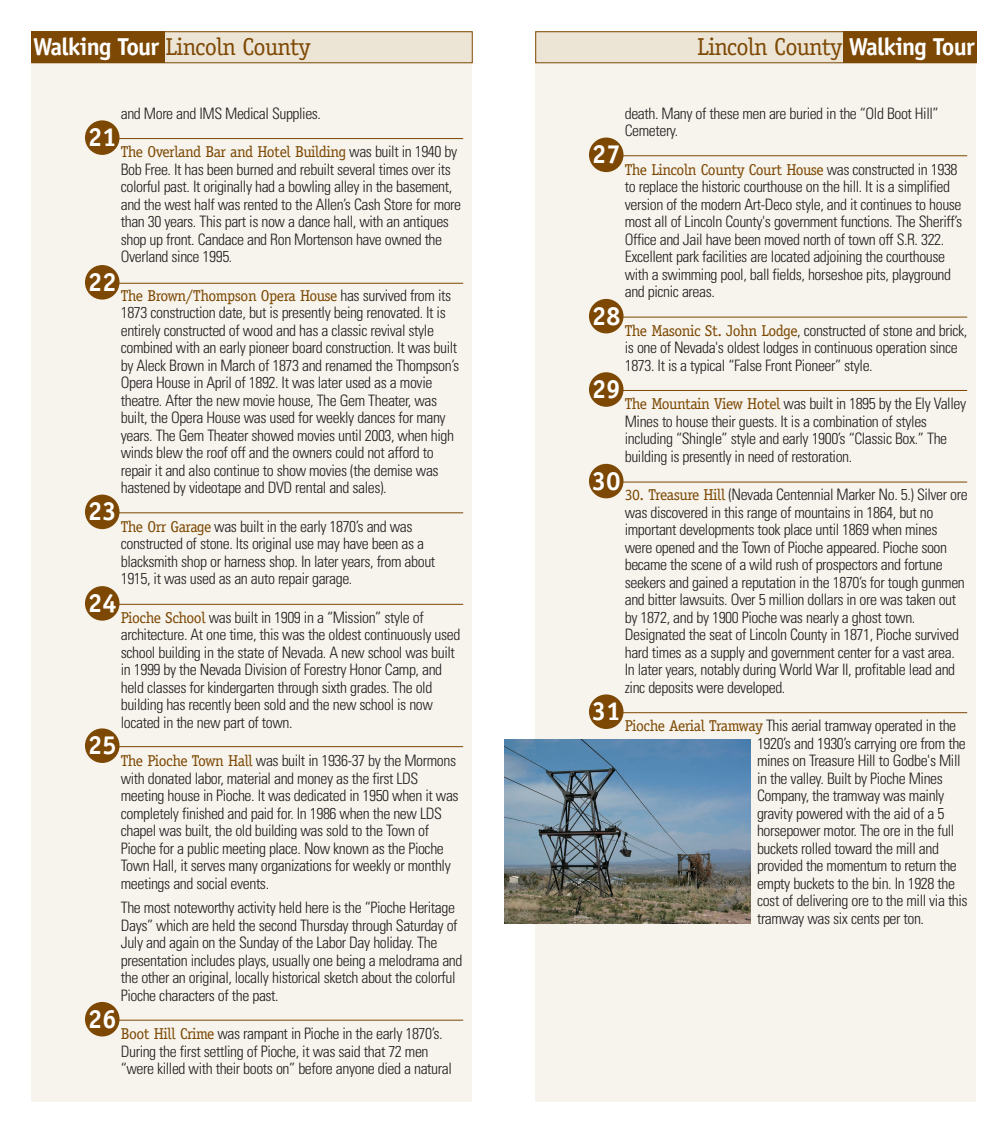
<style>
.page{position:relative;width:1008px;height:1134px;background:#fff}
.page>*{position:absolute;margin:0;border:0;box-sizing:border-box;transform-origin:0 0}
.t1{font:700 26.25px "Officina Sans";color:#fff}
.t2{font:24.5px "Officina Serif";letter-spacing:-.03em;color:#7d4803}
.t3{font:300 condensed 15.75px/17.5px "Univers";letter-spacing:-.025em;color:#231f20}
.t4{font:15.75px "Officina Serif";letter-spacing:-.03em;color:#7d4803}
.s1{font-family:"Officina Sans";font-weight:700;color:#fff}
.s2{font-family:"Univers";font-weight:300;font-stretch:condensed;color:#231f20}
.s3{font-family:"Officina Serif";font-weight:400;font-stretch:normal;color:#7d4803}
</style>
<div class="page">
<div style="left:32px;top:32px;width:440px;height:1070px;background:#f6f4ed"></div>
<div style="left:536px;top:32px;width:440px;height:1070px;background:#f6f4ed"></div>
<div style="left:536px;top:32px;width:440px;height:31px;background:#ece4d5"></div>
<div style="left:843px;top:32px;width:133px;height:31px;background:#7d4803"></div>
<div style="left:32px;top:32px;width:440px;height:31px;background:#ece4d5"></div>
<div style="left:32px;top:32px;width:133px;height:31px;background:#7d4803"></div>
<hr style="left:112px;top:138px;width:351px;height:1px;background:#7d4803">
<div style="left:85px;top:120px;width:35px;height:35px;background:#7d4803;border-radius:50%"></div>
<hr style="left:616px;top:155px;width:351px;height:1px;background:#7d4803">
<div style="left:589px;top:138px;width:35px;height:34px;background:#7d4803;border-radius:50%"></div>
<hr style="left:616px;top:317px;width:351px;height:1px;background:#7d4803">
<div style="left:589px;top:299px;width:35px;height:34px;background:#7d4803;border-radius:50%"></div>
<hr style="left:616px;top:390px;width:351px;height:1px;background:#7d4803">
<div style="left:589px;top:372px;width:35px;height:35px;background:#7d4803;border-radius:50%"></div>
<hr style="left:616px;top:482px;width:351px;height:1px;background:#7d4803">
<div style="left:589px;top:464px;width:35px;height:34px;background:#7d4803;border-radius:50%"></div>
<hr style="left:616px;top:712px;width:351px;height:1px;background:#7d4803">
<div style="left:589px;top:694px;width:35px;height:35px;background:#7d4803;border-radius:50%"></div>
<hr style="left:112px;top:283px;width:351px;height:1px;background:#7d4803">
<div style="left:85px;top:265px;width:35px;height:35px;background:#7d4803;border-radius:50%"></div>
<hr style="left:112px;top:512px;width:351px;height:1px;background:#7d4803">
<div style="left:85px;top:495px;width:35px;height:34px;background:#7d4803;border-radius:50%"></div>
<hr style="left:112px;top:604px;width:351px;height:1px;background:#7d4803">
<div style="left:85px;top:586px;width:35px;height:35px;background:#7d4803;border-radius:50%"></div>
<hr style="left:112px;top:746px;width:351px;height:1px;background:#7d4803">
<div style="left:85px;top:728px;width:35px;height:35px;background:#7d4803;border-radius:50%"></div>
<hr style="left:112px;top:1020px;width:351px;height:1px;background:#7d4803">
<div style="left:85px;top:1002px;width:35px;height:34px;background:#7d4803;border-radius:50%"></div>
<img style="left:504px;top:739px;width:246px;height:184px">
<h2 class="t2" style="left:33px;top:37px;width:279px"><span class="s1">Walking Tour</span> Lincoln County</h2>
<h2 class="t2" style="left:697px;top:37px;width:279px">Lincoln County <span class="s1">Walking Tour</span></h2>
<p class="t3" style="left:121px;top:106px;width:202px">and More and IMS Medical Supplies.</p>
<p class="t4" style="left:121px;top:146px;width:338px">The Overland Bar and Hotel Building <span class="s2">was built in 1940 by</span></p>
<p class="t3" style="left:121px;top:162px;width:342px">Bob Free. It has been burned and rebuilt several times over its colorful past. It originally had a bowling alley in the basement, and the west half was rented to the Allen’s Cash Store for more than 30 years. This part is now a dance hall, with an antiques shop up front. Candace and Ron Mortenson have owned the Overland since 1995.</p>
<p class="t4" style="left:121px;top:290px;width:332px">The Brown/Thompson Opera House <span class="s2">has survived from its</span></p>
<p class="t3" style="left:121px;top:306px;width:340px">1873 construction date, but is presently being renovated. It is entirely constructed of wood and has a classic revival style combined with an early pioneer board construction. It was built by Aleck Brown in March of 1873 and renamed the Thompson’s Opera House in April of 1892. It was later used as a movie theatre. After the new movie house, The Gem Theater, was built, the Opera House was used for weekly dances for many years. The Gem Theater showed movies until 2003, when high winds blew the roof off and the owners could not afford to repair it and also continue to show movies (the demise was hastened by videotape and DVD rental and sales).</p>
<p class="t3" style="left:121px;top:519px;width:316px"><span class="s3">The Orr Garage</span> was built in the early 1870’s and was constructed of stone. Its original use may have been as a blacksmith shop or harness shop. In later years, from about 1915, it was used as an auto repair garage.</p>
<p class="t3" style="left:121px;top:610px;width:341px"><span class="s3">Pioche School</span> was built in 1909 in a “Mission” style of architecture. At one time, this was the oldest continuously used school building in the state of Nevada. A new school was built in 1999 by the Nevada Division of Forestry Honor Camp, and held classes for kindergarten through sixth grades. The old building has recently been sold and the new school is now located in the new part of town.</p>
<p class="t3" style="left:121px;top:754px;width:339px"><span class="s3">The Pioche Town Hall</span> was built in 1936-37 by the Mormons with donated labor, material and money as the first LDS meeting house in Pioche. It was dedicated in 1950 when it was completely finished and paid for. In 1986 when the new LDS chapel was built, the old building was sold to the Town of Pioche for a public meeting place. Now known as the Pioche Town Hall, it serves many organizations for weekly or monthly meetings and social events.</p>
<p class="t3" style="left:121px;top:901px;width:343px">The most noteworthy activity held here is the “Pioche Heritage Days” which are held the second Thursday through Saturday of July and again on the Sunday of the Labor Day holiday. The presentation includes plays, usually one being a melodrama and the other an original, locally historical sketch about the colorful Pioche characters of the past.</p>
<p class="t3" style="left:121px;top:1027px;width:333px"><span class="s3">Boot Hill Crime</span> was rampant in Pioche in the early 1870’s.<br>During the first settling of Pioche, it was said that 72 men “were killed with their boots on” before anyone died a natural</p>
<h1 class="t1" style="left:88px;top:127px;width:31px">21</h1>
<h1 class="t1" style="left:88px;top:272px;width:31px">22</h1>
<h1 class="t1" style="left:88px;top:501px;width:31px">23</h1>
<h1 class="t1" style="left:88px;top:593px;width:31px">24</h1>
<h1 class="t1" style="left:88px;top:735px;width:31px">25</h1>
<h1 class="t1" style="left:88px;top:1009px;width:31px">26</h1>
<p class="t3" style="left:625px;top:106px;width:315px">death. Many of these men are buried in the “Old Boot Hill”<br>Cemetery.</p>
<p class="t4" style="left:625px;top:164px;width:334px">The Lincoln County Court House <span class="s2">was constructed in 1938</span></p>
<p class="t3" style="left:625px;top:180px;width:339px">to replace the historic courthouse on the hill. It is a simplified version of the modern Art-Deco style, and it continues to house most all of Lincoln County's government functions. The Sheriff’s Office and Jail have been moved north of town off S.R. 322.<br>Excellent park facilities are located adjoining the courthouse with a swimming pool, ball fields, horseshoe pits, playground and picnic areas.</p>
<p class="t3" style="left:625px;top:323px;width:344px"><span class="s3">The Masonic St. John Lodge</span>, constructed of stone and brick, is one of Nevada's oldest lodges in continuous operation since<br>1873. It is a typical “False Front Pioneer” style.</p>
<p class="t3" style="left:625px;top:397px;width:343px"><span class="s3">The Mountain View Hotel</span> was built in 1895 by the Ely Valley Mines to house their guests. It is a combination of styles including “Shingle” style and early 1900’s “Classic Box.” The building is presently in need of restoration.</p>
<p class="t3" style="left:625px;top:488px;width:344px"><span class="s3">30. Treasure Hill</span> (Nevada Centennial Marker No. 5.) Silver ore was discovered in this range of mountains in 1864, but no important developments took place until 1869 when mines were opened and the Town of Pioche appeared. Pioche soon became the scene of a wild rush of prospectors and fortune seekers and gained a reputation in the 1870’s for tough gunmen and bitter lawsuits. Over 5 million dollars in ore was taken out by 1872, and by 1900 Pioche was nearly a ghost town.<br>Designated the seat of Lincoln County in 1871, Pioche survived hard times as a supply and government center for a vast area.<br>In later years, notably during World War II, profitable lead and zinc deposits were developed.</p>
<p class="t3" style="left:757px;top:719px;width:212px;text-indent:-132px"><span class="s3">Pioche Aerial Tramway</span> This aerial tramway operated in the 1920’s and 1930’s carrying ore from the mines on Treasure Hill to Godbe's Mill in the valley. Built by Pioche Mines Company, the tramway was mainly gravity powered with the aid of a 5 horsepower motor. The ore in the full buckets rolled toward the mill and provided the momentum to return the empty buckets to the bin. In 1928 the cost of delivering ore to the mill via this tramway was six cents per ton.</p>
<h1 class="t1" style="left:592px;top:144px;width:31px">27</h1>
<h1 class="t1" style="left:592px;top:306px;width:31px">28</h1>
<h1 class="t1" style="left:592px;top:379px;width:31px">29</h1>
<h1 class="t1" style="left:592px;top:471px;width:31px">30</h1>
<h1 class="t1" style="left:592px;top:701px;width:31px">31</h1>
</div>
